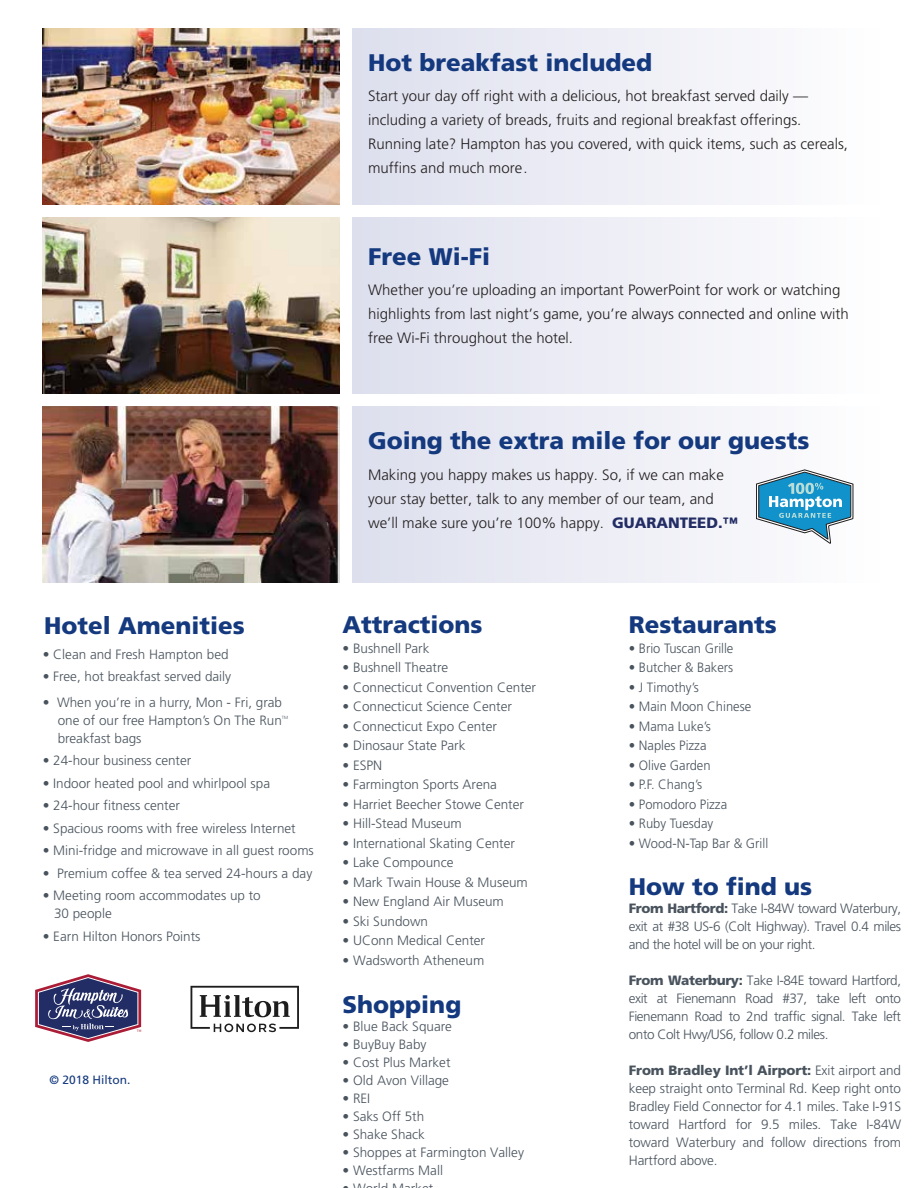
<style>
.page{position:relative;width:918px;height:1188px;background:#fff}
.page>*{position:absolute;margin:0;border:0;box-sizing:border-box;transform-origin:0 0}
.t1{font:900 24px "Frutiger";color:#14397e}
.t2{font:300 15px/24px "Frutiger";color:#231f20}
.t3{font:300 13.5px/18px "Frutiger";color:#49535d;text-align:justify}
.t4{font:300 13.5px "Frutiger";color:#49535d;scale:.96 1}
.t5{font:12px "Frutiger";color:#14397e}
.t6{font:300 4.5px "Frutiger";color:#49535d}
.s1{font-weight:900;color:#232d65}
.s2{font-weight:900}
</style>
<div class="page">
<div style="left:353px;top:29px;width:526px;height:175px;background:linear-gradient(to right,#dddfed,#fefefe)"></div>
<div style="left:353px;top:218px;width:526px;height:175px;background:linear-gradient(to right,#dddfed,#fefefe)"></div>
<div style="left:353px;top:407px;width:526px;height:175px;background:linear-gradient(to right,#dddfed,#fefdfe)"></div>
<svg style="left:191px;top:986px;width:108px;height:46px"></svg>
<img style="left:42px;top:29px;width:297px;height:175px">
<img style="left:42px;top:218px;width:297px;height:175px">
<img style="left:42px;top:407px;width:297px;height:175px">
<svg style="left:756px;top:470px;width:97px;height:73px"></svg>
<svg style="left:35px;top:974px;width:106px;height:68px"></svg>
<h1 class="t1" style="left:368px;top:48px;width:286px">Hot breakfast included</h1>
<p class="t2" style="left:368px;top:84px;width:482px">Start your day off right with a delicious, hot breakfast served daily — including a variety of breads, fruits and regional breakfast offerings.<br>Running late? Hampton has you covered, with quick items, such as cereals, muffins and much more.</p>
<h1 class="t1" style="left:368px;top:242px;width:124px">Free Wi-Fi</h1>
<p class="t2" style="left:368px;top:278px;width:482px">Whether you’re uploading an important PowerPoint for work or watching highlights from last night’s game, you’re always connected and online with free Wi-Fi throughout the hotel.</p>
<h1 class="t1" style="left:368px;top:426px;width:443px">Going the extra mile for our guests</h1>
<p class="t2" style="left:368px;top:463px;width:371px">Making you happy makes us happy. So, if we can make your stay better, talk to any member of our team, and we’ll make sure you’re 100% happy. <span class="s1">GUARANTEED.™</span></p>
<h1 class="t1" style="left:44px;top:611px;width:202px">Hotel Amenities</h1>
<p class="t3" style="left:43px;top:645px;width:187px">• Clean and Fresh Hampton bed</p>
<p class="t3" style="left:43px;top:668px;width:190px">• Free, hot breakfast served daily</p>
<p class="t3" style="left:43px;top:693px;width:241px;text-align:right">• When you’re in a hurry, Mon - Fri, grab one of our free Hampton’s On The Run</p>
<p class="t6" style="left:282px;top:715px;width:8px">TM</p>
<p class="t3" style="left:58px;top:729px;width:85px">breakfast bags</p>
<p class="t3" style="left:43px;top:752px;width:150px">• 24-hour business center</p>
<p class="t3" style="left:43px;top:774px;width:229px">• Indoor heated pool and whirlpool spa</p>
<p class="t3" style="left:43px;top:797px;width:139px">• 24-hour fitness center</p>
<p class="t3" style="left:43px;top:819px;width:255px">• Spacious rooms with free wireless Internet</p>
<p class="t3" style="left:43px;top:842px;width:273px">• Mini-fridge and microwave in all guest rooms</p>
<p class="t3" style="left:43px;top:864px;width:271px">• Premium coffee &amp; tea served 24-hours a day</p>
<p class="t3" style="left:54px;top:887px;width:208px;text-indent:-11px">• Meeting room accommodates up to<br>30 people</p>
<p class="t3" style="left:43px;top:927px;width:159px">• Earn Hilton Honors Points</p>
<p class="t5" style="left:50px;top:1073px;width:82px">© 2018 Hilton.</p>
<h1 class="t1" style="left:343px;top:610px;width:142px">Attractions</h1>
<p class="t3" style="left:343px;top:639px;width:89px">• Bushnell Park</p>
<p class="t3" style="left:343px;top:659px;width:107px">• Bushnell Theatre</p>
<p class="t3" style="left:343px;top:678px;width:195px">• Connecticut Convention Center</p>
<p class="t3" style="left:343px;top:698px;width:171px">• Connecticut Science Center</p>
<p class="t3" style="left:343px;top:717px;width:156px">• Connecticut Expo Center</p>
<p class="t3" style="left:343px;top:737px;width:125px">• Dinosaur State Park</p>
<p class="t3" style="left:343px;top:756px;width:41px">• ESPN</p>
<p class="t3" style="left:343px;top:776px;width:156px">• Farmington Sports Arena</p>
<p class="t3" style="left:343px;top:795px;width:183px">• Harriet Beecher Stowe Center</p>
<p class="t3" style="left:343px;top:815px;width:121px">• Hill-Stead Museum</p>
<p class="t3" style="left:343px;top:834px;width:174px">• International Skating Center</p>
<p class="t3" style="left:343px;top:854px;width:113px">• Lake Compounce</p>
<p class="t3" style="left:343px;top:873px;width:187px">• Mark Twain House &amp; Museum</p>
<p class="t3" style="left:343px;top:893px;width:163px">• New England Air Museum</p>
<p class="t3" style="left:343px;top:912px;width:87px">• Ski Sundown</p>
<p class="t3" style="left:343px;top:932px;width:144px">• UConn Medical Center</p>
<p class="t3" style="left:343px;top:951px;width:143px">• Wadsworth Atheneum</p>
<h1 class="t1" style="left:343px;top:990px;width:120px">Shopping</h1>
<p class="t3" style="left:343px;top:1017px;width:111px">• Blue Back Square</p>
<p class="t3" style="left:343px;top:1035px;width:86px">• BuyBuy Baby</p>
<p class="t3" style="left:343px;top:1053px;width:110px">• Cost Plus Market</p>
<p class="t3" style="left:343px;top:1071px;width:108px">• Old Avon Village</p>
<p class="t3" style="left:343px;top:1089px;width:29px">• REI</p>
<p class="t3" style="left:343px;top:1107px;width:83px">• Saks Off 5th</p>
<p class="t3" style="left:343px;top:1125px;width:84px">• Shake Shack</p>
<p class="t3" style="left:343px;top:1143px;width:183px">• Shoppes at Farmington Valley</p>
<p class="t3" style="left:343px;top:1161px;width:102px">• Westfarms Mall</p>
<h1 class="t1" style="left:629px;top:610px;width:149px">Restaurants</h1>
<p class="t4" style="left:629px;top:641px;width:111px">• Brio Tuscan Grille</p>
<p class="t4" style="left:629px;top:660px;width:110px">• Butcher &amp; Bakers</p>
<p class="t4" style="left:629px;top:680px;width:75px">• J Timothy’s</p>
<p class="t4" style="left:629px;top:699px;width:129px">• Main Moon Chinese</p>
<p class="t4" style="left:629px;top:718px;width:87px">• Mama Luke’s</p>
<p class="t4" style="left:629px;top:738px;width:82px">• Naples Pizza</p>
<p class="t4" style="left:629px;top:757px;width:87px">• Olive Garden</p>
<p class="t4" style="left:629px;top:777px;width:78px">• P.F. Chang’s</p>
<p class="t4" style="left:629px;top:796px;width:104px">• Pomodoro Pizza</p>
<p class="t4" style="left:629px;top:816px;width:90px">• Ruby Tuesday</p>
<p class="t4" style="left:629px;top:835px;width:147px">• Wood-N-Tap Bar &amp; Grill</p>
<h1 class="t1" style="left:629px;top:872px;width:185px">How to find us</h1>
<p class="t3" style="left:629px;top:899px;width:274px"><span class="s2">From Hartford:</span> Take I-84W toward Waterbury, exit at #38 US-6 (Colt Highway). Travel 0.4 miles and the hotel will be on your right.</p>
<p class="t3" style="left:629px;top:971px;width:274px"><span class="s2">From Waterbury:</span> Take I-84E toward Hartford, exit at Fienemann Road #37, take left onto Fienemann Road to 2nd traffic signal. Take left onto Colt Hwy/US6, follow 0.2 miles.</p>
<p class="t3" style="left:629px;top:1061px;width:274px"><span class="s2">From Bradley Int’l Airport:</span> Exit airport and keep straight onto Terminal Rd. Keep right onto Bradley Field Connector for 4.1 miles. Take I-91S toward Hartford for 9.5 miles. Take I-84W toward Waterbury and follow directions from Hartford above.</p>
</div>
